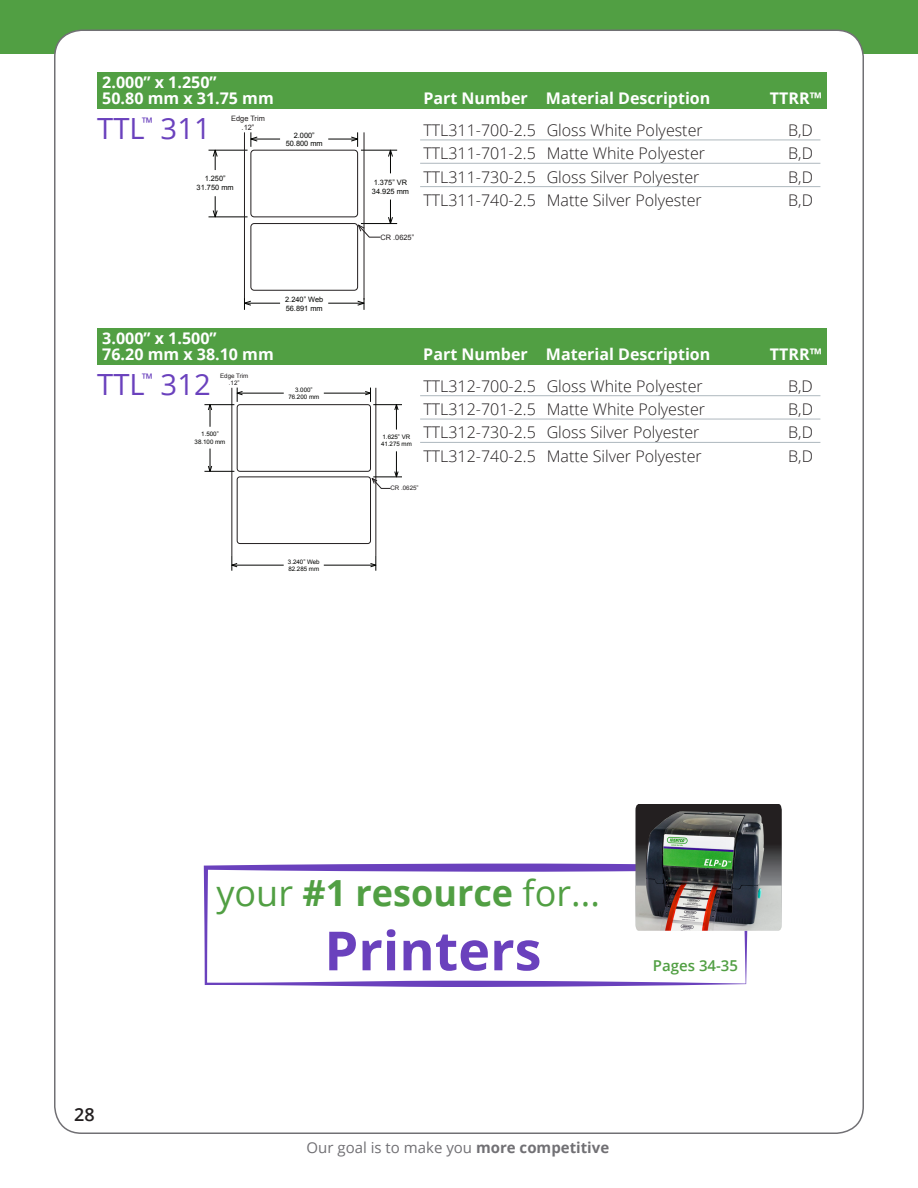
<style>
.page{position:relative;width:918px;height:1188px;background:#fff}
.page>*{position:absolute;margin:0;border:0;box-sizing:border-box;transform-origin:0 0}
.t1{font:700 54px "Open Sans";color:#6a41bd}
.t2{font:36px "Open Sans";color:#519f43}
.t3{font:29.25px "Open Sans";color:#6a41bd}
.t4{font:600 18px "Open Sans";color:#231f20}
.t5{font:300 16.05px "Open Sans";color:#231f20}
.t6{font:700 16.05px/16px "Open Sans";color:#fff}
.t7{font:15px "Open Sans";color:#717074}
.t8{font:600 15px "Open Sans";color:#519f43}
.t9{font:7.35px/8.9px "Arial";color:#040503;text-align:center}
.t10{font:7.35px/8.9px "Arial";color:#231f20;text-align:center}
.t11{font:6.15px/7.4px "Arial";color:#040503;text-align:center}
.t12{font:6.15px/7.4px "Arial";color:#231f20;text-align:center}
.s1{font-weight:700}
</style>
<div class="page">
<div style="left:0;top:0;width:918px;height:54px;background:#519f43"></div>
<div style="left:55px;top:30px;width:808px;height:1103px;background:#fff;border-radius:27px"></div>
<div style="left:97px;top:328px;width:730px;height:37px;background:#519f43"></div>
<hr style="left:420px;top:395px;width:400px;height:1px;background:#aeb8be">
<hr style="left:420px;top:419px;width:400px;height:1px;background:#aeb8be">
<hr style="left:420px;top:442px;width:400px;height:1px;background:#aeb8be">
<hr style="left:232px;top:388px;width:1px;height:167px;background:#231f20">
<hr style="left:376px;top:388px;width:1px;height:167px;background:#231f20">
<div style="left:237px;top:404px;width:134px;height:68px;border:1px solid #231f20;border-radius:3px"></div>
<div style="left:237px;top:477px;width:134px;height:67px;border:1px solid #231f20;border-radius:3px"></div>
<hr style="left:237px;top:393px;width:47px;height:1px;background:#040503">
<hr style="left:324px;top:393px;width:47px;height:1px;background:#040503">
<svg style="left:236px;top:388px;width:7px;height:14px"></svg>
<hr style="left:204px;top:404px;width:30px;height:1px;background:#040503">
<hr style="left:204px;top:471px;width:30px;height:1px;background:#040503">
<svg style="left:208px;top:404px;width:4px;height:23px"></svg>
<svg style="left:208px;top:449px;width:4px;height:23px"></svg>
<svg style="left:364px;top:388px;width:38px;height:42px"></svg>
<svg style="left:371px;top:451px;width:31px;height:38px"></svg>
<hr style="left:232px;top:565px;width:52px;height:1px;background:#040503">
<hr style="left:324px;top:565px;width:52px;height:1px;background:#040503">
<svg style="left:231px;top:555px;width:7px;height:16px"></svg>
<svg style="left:370px;top:555px;width:7px;height:16px"></svg>
<div style="left:97px;top:72px;width:730px;height:37px;background:#519f43"></div>
<hr style="left:420px;top:140px;width:400px;height:1px;background:#aeb8be">
<hr style="left:420px;top:163px;width:400px;height:1px;background:#aeb8be">
<hr style="left:420px;top:186px;width:400px;height:1px;background:#aeb8be">
<svg style="left:357px;top:223px;width:24px;height:15px"></svg>
<div style="left:251px;top:150px;width:107px;height:67px;border:1px solid #231f20;border-radius:3px"></div>
<div style="left:251px;top:223px;width:107px;height:68px;border:1px solid #231f20;border-radius:3px"></div>
<hr style="left:209px;top:150px;width:39px;height:1px;background:#040503">
<hr style="left:209px;top:217px;width:39px;height:1px;background:#040503">
<svg style="left:212px;top:149px;width:6px;height:21px"></svg>
<svg style="left:212px;top:196px;width:6px;height:22px"></svg>
<hr style="left:328px;top:139px;width:30px;height:1px;background:#040503">
<svg style="left:250px;top:132px;width:30px;height:15px"></svg>
<svg style="left:350px;top:132px;width:9px;height:15px"></svg>
<hr style="left:361px;top:150px;width:36px;height:1px;background:#040503">
<hr style="left:361px;top:223px;width:36px;height:1px;background:#040503">
<svg style="left:388px;top:149px;width:5px;height:24px"></svg>
<svg style="left:388px;top:200px;width:5px;height:25px"></svg>
<hr style="left:244px;top:132px;width:1px;height:168px;background:#231f20">
<hr style="left:364px;top:132px;width:1px;height:168px;background:#231f20">
<hr style="left:244px;top:303px;width:36px;height:1px;background:#040503">
<hr style="left:328px;top:303px;width:36px;height:1px;background:#040503">
<svg style="left:244px;top:298px;width:8px;height:12px"></svg>
<svg style="left:357px;top:298px;width:8px;height:12px"></svg>
<svg style="left:204px;top:864px;width:544px;height:123px"></svg>
<svg style="left:635px;top:804px;width:147px;height:127px"></svg>
<img style="left:636px;top:811px;width:146px;height:120px">
<p class="t6" style="left:102px;top:74px;width:173px">2.000” x 1.250”<br>50.80 mm x 31.75 mm</p>
<p class="t6" style="left:423px;top:90px;width:289px">Part Number Material Description</p>
<p class="t6" style="left:770px;top:90px;width:53px">TTRR™</p>
<p class="t10" style="left:231px;top:114px;width:35px">Edge Trim .12”</p>
<p class="t3" style="left:97px;top:109px;width:115px">TTL<sup>™</sup> 311</p>
<p class="t5" style="left:423px;top:119px;width:281px">TTL311-700-2.5 Gloss White Polyester</p>
<p class="t5" style="left:788px;top:119px;width:26px">B,D</p>
<p class="t5" style="left:423px;top:142px;width:283px">TTL311-701-2.5 Matte White Polyester</p>
<p class="t5" style="left:788px;top:142px;width:26px">B,D</p>
<p class="t5" style="left:423px;top:166px;width:278px">TTL311-730-2.5 Gloss Silver Polyester</p>
<p class="t5" style="left:788px;top:166px;width:26px">B,D</p>
<p class="t5" style="left:423px;top:189px;width:280px">TTL311-740-2.5 Matte Silver Polyester</p>
<p class="t5" style="left:788px;top:189px;width:26px">B,D</p>
<p class="t9" style="left:286px;top:131px;width:39px">2.000”<br>50.800 mm</p>
<p class="t9" style="left:197px;top:174px;width:39px">1.250”<br>31.750 mm</p>
<p class="t9" style="left:372px;top:178px;width:39px;text-align:left">1.375” VR<br>34.925 mm</p>
<p class="t6" style="left:102px;top:330px;width:173px">3.000” x 1.500”<br>76.20 mm x 38.10 mm</p>
<p class="t9" style="left:285px;top:295px;width:40px;text-align:left">2.240” Web<br>56.891 mm</p>
<p class="t10" style="left:380px;top:233px;width:35px">CR .0625”</p>
<p class="t6" style="left:423px;top:346px;width:289px">Part Number Material Description</p>
<p class="t6" style="left:770px;top:346px;width:53px">TTRR™</p>
<p class="t3" style="left:97px;top:365px;width:115px">TTL<sup>™</sup> 312</p>
<p class="t5" style="left:423px;top:375px;width:281px">TTL312-700-2.5 Gloss White Polyester</p>
<p class="t5" style="left:788px;top:375px;width:26px">B,D</p>
<p class="t5" style="left:423px;top:398px;width:283px">TTL312-701-2.5 Matte White Polyester</p>
<p class="t5" style="left:788px;top:398px;width:26px">B,D</p>
<p class="t5" style="left:423px;top:422px;width:278px">TTL312-730-2.5 Gloss Silver Polyester</p>
<p class="t5" style="left:788px;top:422px;width:26px">B,D</p>
<p class="t5" style="left:423px;top:445px;width:280px">TTL312-740-2.5 Matte Silver Polyester</p>
<p class="t5" style="left:788px;top:445px;width:26px">B,D</p>
<p class="t12" style="left:220px;top:372px;width:30px">Edge Trim .12”</p>
<p class="t11" style="left:288px;top:386px;width:32px">3.000”<br>76.200 mm</p>
<p class="t11" style="left:195px;top:430px;width:32px">1.500”<br>38.100 mm</p>
<p class="t11" style="left:381px;top:433px;width:32px;text-align:left">1.625” VR<br>41.275 mm</p>
<p class="t11" style="left:288px;top:558px;width:33px;text-align:left">3.240” Web<br>82.285 mm</p>
<p class="t12" style="left:391px;top:485px;width:30px">CR .0625”</p>
<p class="t4" style="left:74px;top:1102px;width:22px">28</p>
<p class="t2" style="left:216px;top:868px;width:385px">your <span class="s1">#1 resource</span> for...</p>
<p class="t1" style="left:324px;top:913px;width:219px">Printers</p>
<p class="t8" style="left:653px;top:955px;width:87px">Pages 34-35</p>
<p class="t7" style="left:307px;top:1137px;width:304px">Our goal is to make you <span class="s1">more competitive</span></p>
</div>
